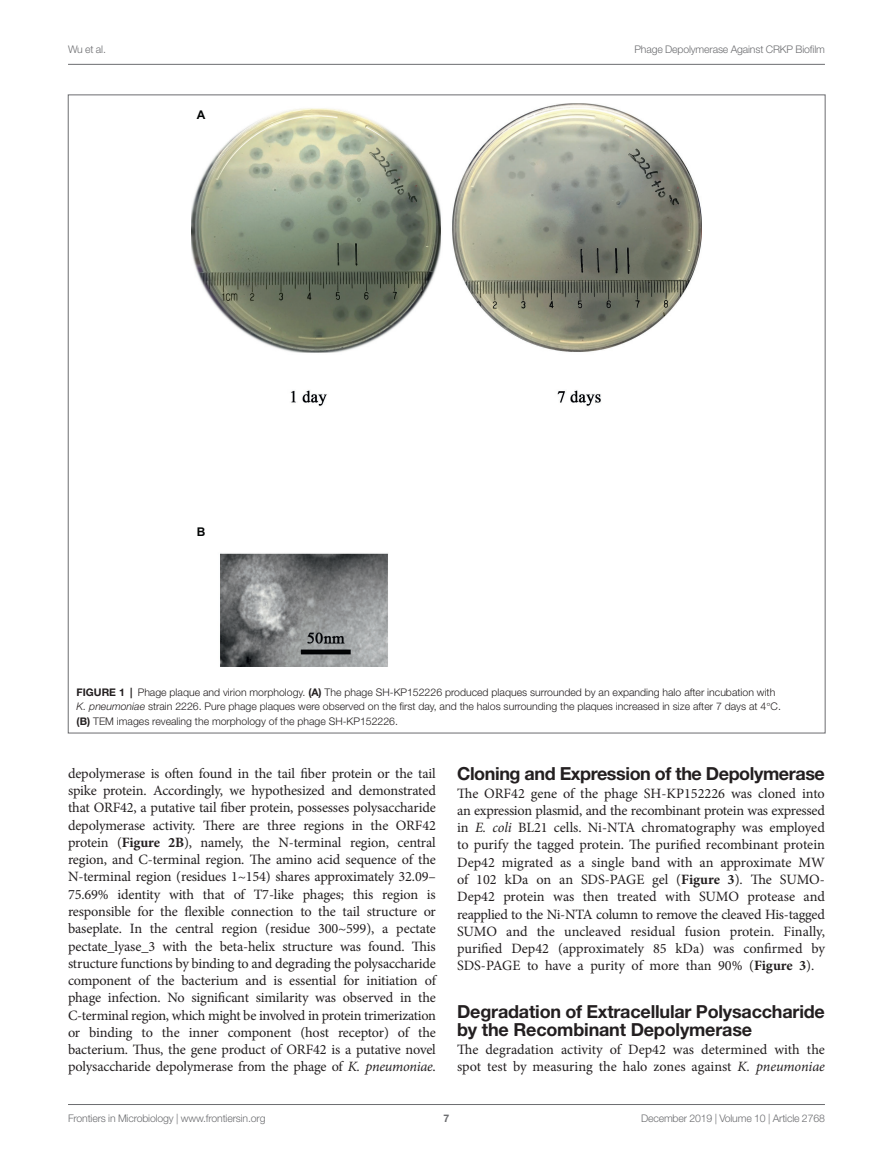
<style>
.page{position:relative;width:893px;height:1170px;background:#fff}
.page>*{position:absolute;margin:0;border:0;box-sizing:border-box;transform-origin:0 0}
.HEAD_2{font:700 18px/18.8px "Helvetica Neue LT Std";letter-spacing:-.01em;color:#231f20}
.TEXT_FLUSH{font:14.25px/17.2px "Minion Pro";letter-spacing:-.005em;color:#231f20;text-align:justify}
.t1{font:700 12px "Arial";color:#030505}
.FIG_LEG{font:300 10.5px/14.2px "Helvetica Neue LT Std";color:#231f20}
.t2{font:300 10.5px "Helvetica Neue LT Std";letter-spacing:-.015em;color:#6c6d70}
.t3{font:700 10.5px "Helvetica Neue LT Std";color:#6c6d70}
.s1{font-weight:700}
.s2{font-style:italic}
.s3{font-family:"STIX General";font-weight:400}
</style>
<div class="page">
<hr style="left:68px;top:64px;width:757px;height:1px;background:#6c6d70">
<hr style="left:68px;top:1104px;width:757px;height:1px;background:#6c6d70">
<img style="left:192px;top:103px;width:510px;height:563px">
<p class="t2" style="left:68px;top:42px;width:39px">Wu et al.</p>
<p class="t2" style="left:634px;top:42px;width:192px">Phage Depolymerase Against CRKP Biofilm</p>
<p class="t1" style="left:197px;top:106px;width:10px">A</p>
<p class="t1" style="left:197px;top:523px;width:10px">B</p>
<p class="FIG_LEG" style="left:77px;top:685px;width:706px"><span class="s1">FIGURE 1 |</span> Phage plaque and virion morphology. <span class="s1">(A)</span> The phage SH-KP152226 produced plaques surrounded by an expanding halo after incubation with<br><span class="s2">K. pneumoniae</span> strain 2226. Pure phage plaques were observed on the first day, and the halos surrounding the plaques increased in size after 7 days at 4<span class="s3">°</span>C. <span class="s1">(B)</span> TEM images revealing the morphology of the phage SH-KP152226.</p>
<p class="TEXT_FLUSH" style="left:68px;top:764px;width:369px">depolymerase is often found in the tail fiber protein or the tail spike protein. Accordingly, we hypothesized and demonstrated that ORF42, a putative tail fiber protein, possesses polysaccharide depolymerase activity. There are three regions in the ORF42 protein (<span class="s1">Figure 2B</span>), namely, the N-terminal region, central region, and C-terminal region. The amino acid sequence of the N-terminal region (residues 1~154) shares approximately 32.09– 75.69% identity with that of T7-like phages; this region is responsible for the flexible connection to the tail structure or baseplate. In the central region (residue 300~599), a pectate pectate_lyase_3 with the beta-helix structure was found. This structure functions by binding to and degrading the polysaccharide component of the bacterium and is essential for initiation of phage infection. No significant similarity was observed in the C-terminal region, which might be involved in protein trimerization or binding to the inner component (host receptor) of the bacterium. Thus, the gene product of ORF42 is a putative novel polysaccharide depolymerase from the phage of <span class="s2">K. pneumoniae</span>.</p>
<p class="HEAD_2" style="left:457px;top:764px;width:369px">Cloning and Expression of the Depolymerase</p>
<p class="TEXT_FLUSH" style="left:457px;top:784px;width:369px">The ORF42 gene of the phage SH-KP152226 was cloned into an expression plasmid, and the recombinant protein was expressed in <span class="s2">E. coli</span> BL21 cells. Ni-NTA chromatography was employed to purify the tagged protein. The purified recombinant protein Dep42 migrated as a single band with an approximate MW of 102 kDa on an SDS-PAGE gel (<span class="s1">Figure 3</span>). The SUMO-Dep42 protein was then treated with SUMO protease and reapplied to the Ni-NTA column to remove the cleaved His-tagged SUMO and the uncleaved residual fusion protein. Finally, purified Dep42 (approximately 85 kDa) was confirmed by SDS-PAGE to have a purity of more than 90% (<span class="s1">Figure 3</span>).</p>
<p class="HEAD_2" style="left:457px;top:1001px;width:369px">Degradation of Extracellular Polysaccharide by the Recombinant Depolymerase</p>
<p class="TEXT_FLUSH" style="left:457px;top:1040px;width:369px">The degradation activity of Dep42 was determined with the spot test by measuring the halo zones against <span class="s2">K. pneumoniae</span></p>
<p class="t2" style="left:68px;top:1111px;width:199px">Frontiers in Microbiology | www.frontiersin.org</p>
<p class="t3" style="left:444px;top:1111px;width:7px">7</p>
<p class="t2" style="left:641px;top:1111px;width:185px">December 2019 | Volume 10 | Article 2768</p>
</div>
